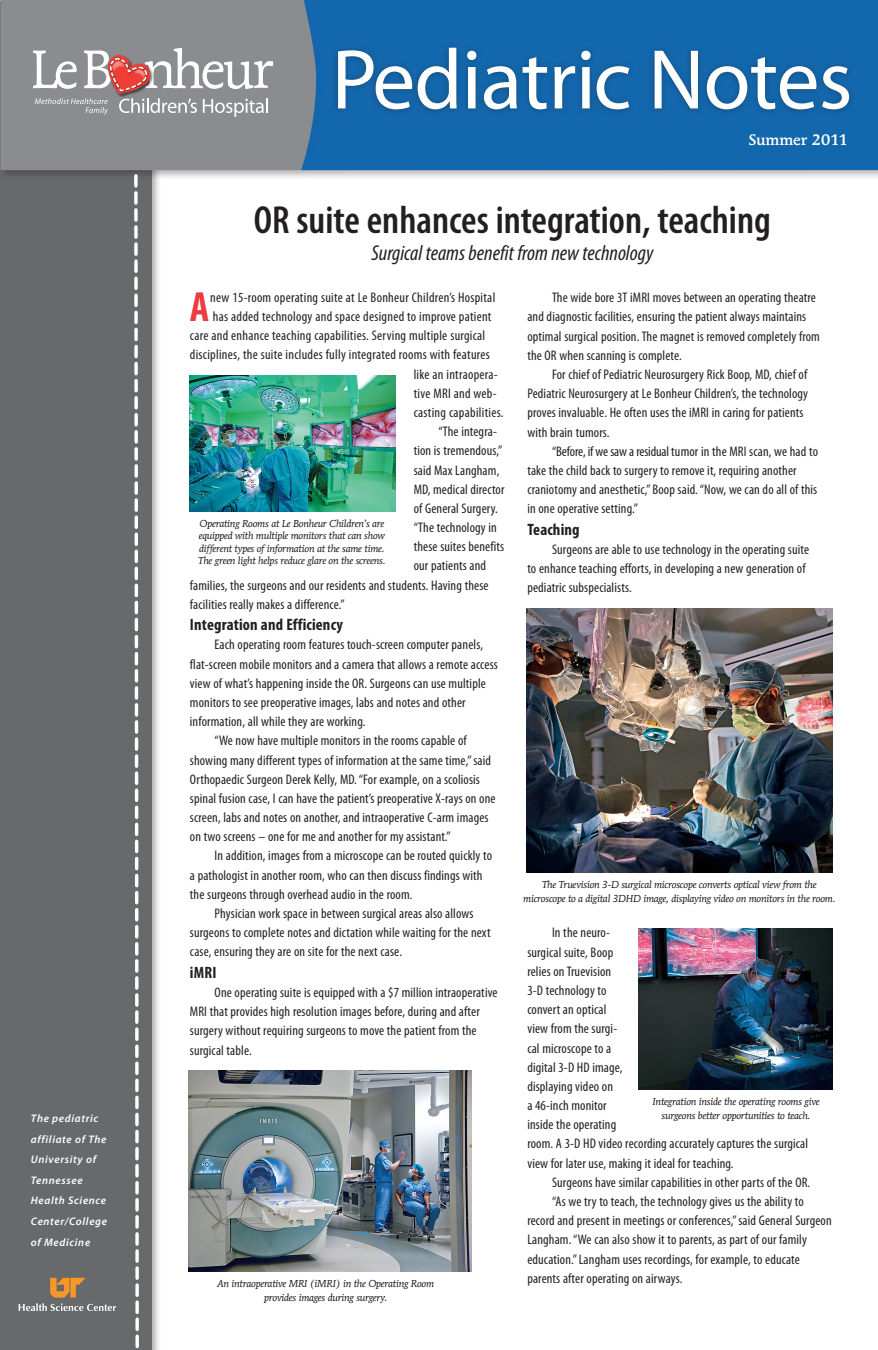
<style>
.page{position:relative;width:878px;height:1350px;background:#fff}
.page>*{position:absolute;margin:0;border:0;box-sizing:border-box;transform-origin:0 0}
.t1{font:85.5px "Myriad Pro";letter-spacing:-.01em;color:#fff}
.t2{font:700 condensed 42.38px "Myriad Pro";color:#ee3a41}
.t3{font:600 condensed 39.38px "Myriad Pro";color:#231f20}
.t4{font:italic condensed 21.5px "Myriad Pro";color:#231f20}
.t5{font:700 condensed 16.5px "Myriad Pro";letter-spacing:.01em;color:#231f20}
.t6{font:500 15.12px "Mendoza Roman";color:#fff}
.t7{font:condensed 14px/19.1px "Myriad Pro";letter-spacing:.01em;color:#231f20}
.t8{font:italic 600 11px/20.5px "Myriad Pro";letter-spacing:.06em;color:#fff}
.t9{font:italic 10px/12.5px "Mendoza Roman";letter-spacing:-.03em;color:#231f20;text-align:center}
</style>
<div class="page">
<div style="left:0;top:0;width:161px;height:1350px;background:#231f20;opacity:.45"></div>
<div style="left:0;top:1px;width:151px;height:1349px;background:#68696a"></div>
<img style="left:190px;top:376px;width:205px;height:136px">
<div style="left:0;top:0;width:878px;height:180px;background:#231f20;opacity:.35"></div>
<div style="left:0;top:0;width:301px;height:170px;background:#8a8c8f"></div>
<div style="left:301px;top:0;width:577px;height:170px;background:#1367ad"></div>
<div style="left:330px;top:41px;width:525px;height:76px;background:#231f20;opacity:.35"></div>
<svg style="left:33px;top:48px;width:240px;height:69px;background:#a49c9d"></svg>
<svg style="left:132px;top:172px;width:9px;height:1177px"></svg>
<svg style="left:19px;top:1278px;width:97px;height:33px"></svg>
<img style="left:526px;top:609px;width:306px;height:263px">
<img style="left:188px;top:1070px;width:283px;height:201px">
<img style="left:638px;top:928px;width:194px;height:162px">
<p class="t8" style="left:31px;top:1108px;width:78px">The pediatric affiliate of The<br>University of<br>Tennessee<br>Health Science<br>Center/College of Medicine</p>
<h1 class="t1" style="left:331px;top:27px;width:522px">Pediatric Notes</h1>
<p class="t6" style="left:748px;top:130px;width:101px">Summer 2011</p>
<h3 class="t3" style="left:254px;top:196px;width:518px">OR suite enhances integration, teaching</h3>
<h3 class="t4" style="left:371px;top:240px;width:283px">Surgical teams benefit from new technology</h3>
<h2 class="t2" style="left:190px;top:281px;width:21px">A</h2>
<p class="t7" style="left:210px;top:288px;width:286px">new 15-room operating suite at Le Bonheur Children’s Hospital</p>
<p class="t7" style="left:213px;top:307px;width:280px">has added technology and space designed to improve patient</p>
<p class="t7" style="left:190px;top:326px;width:297px">care and enhance teaching capabilities. Serving multiple surgical</p>
<p class="t7" style="left:190px;top:345px;width:301px">disciplines, the suite includes fully integrated rooms with features</p>
<p class="t7" style="left:413px;top:364px;width:86px">like an intraopera-</p>
<p class="t7" style="left:413px;top:383px;width:85px">tive MRI and web-</p>
<p class="t7" style="left:413px;top:403px;width:91px">casting capabilities.</p>
<p class="t7" style="left:438px;top:422px;width:60px">“The integra-</p>
<p class="t7" style="left:413px;top:441px;width:90px">tion is tremendous,”</p>
<p class="t7" style="left:413px;top:460px;width:87px">said Max Langham,</p>
<p class="t7" style="left:413px;top:479px;width:92px">MD, medical director</p>
<p class="t7" style="left:413px;top:499px;width:86px">of General Surgery.</p>
<p class="t7" style="left:413px;top:518px;width:85px">“The technology in</p>
<p class="t7" style="left:413px;top:537px;width:92px">these suites benefits</p>
<p class="t7" style="left:413px;top:556px;width:74px">our patients and</p>
<p class="t7" style="left:190px;top:575px;width:300px">families, the surgeons and our residents and students. Having these</p>
<p class="t7" style="left:190px;top:594px;width:156px">facilities really makes a difference.”</p>
<p class="t5" style="left:190px;top:614px;width:155px">Integration and Efficiency</p>
<p class="t7" style="left:214px;top:635px;width:270px">Each operating room features touch-screen computer panels,</p>
<p class="t7" style="left:190px;top:654px;width:309px">flat-screen mobile monitors and a camera that allows a remote access</p>
<p class="t7" style="left:190px;top:673px;width:297px">view of what’s happening inside the OR. Surgeons can use multiple</p>
<p class="t7" style="left:190px;top:693px;width:277px">monitors to see preoperative images, labs and notes and other</p>
<p class="t7" style="left:190px;top:712px;width:177px">information, all while they are working.</p>
<p class="t7" style="left:214px;top:731px;width:253px">“We now have multiple monitors in the rooms capable of</p>
<p class="t7" style="left:190px;top:750px;width:302px">showing many different types of information at the same time,” said</p>
<p class="t7" style="left:190px;top:769px;width:291px">Orthopaedic Surgeon Derek Kelly, MD. “For example, on a scoliosis</p>
<p class="t7" style="left:190px;top:789px;width:307px">spinal fusion case, I can have the patient’s preoperative X-rays on one</p>
<p class="t7" style="left:190px;top:808px;width:300px">screen, labs and notes on another, and intraoperative C-arm images</p>
<p class="t7" style="left:190px;top:827px;width:262px">on two screens – one for me and another for my assistant.”</p>
<p class="t7" style="left:214px;top:846px;width:279px">In addition, images from a microscope can be routed quickly to</p>
<p class="t7" style="left:190px;top:865px;width:294px">a pathologist in another room, who can then discuss findings with</p>
<p class="t7" style="left:190px;top:884px;width:224px">the surgeons through overhead audio in the room.</p>
<p class="t7" style="left:214px;top:904px;width:260px">Physician work space in between surgical areas also allows</p>
<p class="t7" style="left:190px;top:923px;width:302px">surgeons to complete notes and dictation while waiting for the next</p>
<p class="t7" style="left:190px;top:942px;width:214px">case, ensuring they are on site for the next case.</p>
<p class="t5" style="left:190px;top:962px;width:28px">iMRI</p>
<p class="t7" style="left:190px;top:983px;width:309px;text-indent:25px">One operating suite is equipped with a $7 million intraoperative MRI that provides high resolution images before, during and after surgery without requiring surgeons to move the patient from the surgical table.</p>
<p class="t9" style="left:198px;top:517px;width:189px;text-align:left">Operating Rooms at Le Bonheur Children’s are equipped with multiple monitors that can show different types of information at the same time.<br>The green light helps reduce glare on the screens.</p>
<p class="t9" style="left:217px;top:1276px;width:218px;line-height:13.9px">An intraoperative MRI (iMRI) in the Operating Room provides images during surgery.</p>
<p class="t7" style="left:527px;top:288px;width:294px;text-indent:25px">The wide bore 3T iMRI moves between an operating theatre and diagnostic facilities, ensuring the patient always maintains optimal surgical position. The magnet is removed completely from the OR when scanning is complete.</p>
<p class="t7" style="left:527px;top:365px;width:282px;text-indent:25px">For chief of Pediatric Neurosurgery Rick Boop, MD, chief of Pediatric Neurosurgery at Le Bonheur Children’s, the technology proves invaluable. He often uses the iMRI in caring for patients with brain tumors.</p>
<p class="t7" style="left:527px;top:441px;width:292px;text-indent:25px">“Before, if we saw a residual tumor in the MRI scan, we had to take the child back to surgery to remove it, requiring another craniotomy and anesthetic,” Boop said. “Now, we can do all of this in one operative setting.”</p>
<p class="t5" style="left:527px;top:519px;width:54px">Teaching</p>
<p class="t7" style="left:527px;top:540px;width:283px;text-indent:25px">Surgeons are able to use technology in the operating suite to enhance teaching efforts, in developing a new generation of pediatric subspecialists.</p>
<p class="t9" style="left:523px;top:878px;width:314px;line-height:13.9px">The Truevision 3-D surgical microscope converts optical view from the microscope to a digital 3DHD image, displaying video on monitors in the room.</p>
<p class="t7" style="left:527px;top:923px;width:282px;text-indent:25px">In the neuro-<br>surgical suite, Boop<br>relies on Truevision<br>3-D technology to<br>convert an optical<br>view from the surgi-<br>cal microscope to a<br>digital 3-D HD image,<br>displaying video on<br>a 46-inch monitor<br>inside the operating<br>room. A 3-D HD video recording accurately captures the surgical view for later use, making it ideal for teaching.</p>
<p class="t7" style="left:552px;top:1172px;width:260px">Surgeons have similar capabilities in other parts of the OR.</p>
<p class="t7" style="left:552px;top:1192px;width:253px">“As we try to teach, the technology gives us the ability to</p>
<p class="t7" style="left:527px;top:1211px;width:306px">record and present in meetings or conferences,” said General Surgeon</p>
<p class="t7" style="left:527px;top:1230px;width:281px">Langham. “We can also show it to parents, as part of our family</p>
<p class="t7" style="left:527px;top:1249px;width:274px">education.” Langham uses recordings, for example, to educate</p>
<p class="t7" style="left:527px;top:1268px;width:157px">parents after operating on airways.</p>
<p class="t9" style="left:652px;top:1095px;width:169px;line-height:13.9px">Integration inside the operating rooms give surgeons better opportunities to teach.</p>
</div>
